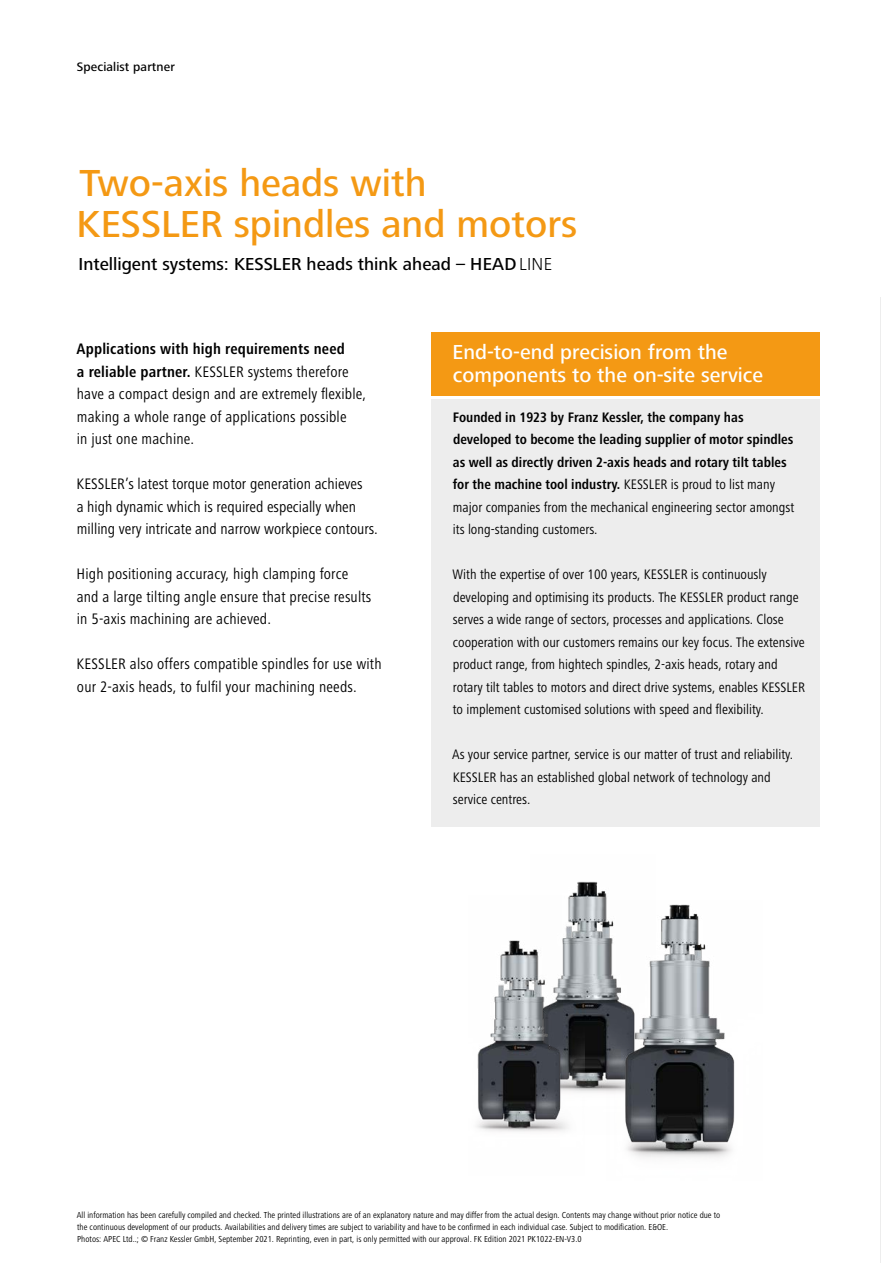
<style>
.page{position:relative;width:881px;height:1263px;background:#fff}
.page>*{position:absolute;margin:0;border:0;box-sizing:border-box;transform-origin:0 0}
.t1{font:500 39px/40.5px "Frutiger Next LTK4";color:#f49914}
.t2{font:500 21px/22.5px "Frutiger Next LTK4";color:#fff}
.t3{font:500 18px "Frutiger Next LTK4";color:#000}
.t4{font:condensed 15.75px/22.5px "Frutiger Next LTK4";letter-spacing:.01em;color:#000}
.t5{font:condensed 14.25px/22.5px "Frutiger Next LTK4";color:#000}
.t6{font:700 condensed 14.25px/22.5px "Frutiger Next LTK4";color:#000}
.t7{font:500 12.75px "Frutiger Next LTK4";letter-spacing:.01em;color:#000}
.t8{font:condensed 9px/12px "Frutiger Next LTK4";color:#000}
.s1{font-weight:300}
.s2{font-weight:700}
.s3{font-weight:400}
</style>
<div class="page">
<div style="left:431px;top:399px;width:388px;height:428px;background:#ededed"></div>
<div style="left:431px;top:332px;width:388px;height:63px;background:#f49914"></div>
<img style="left:572px;top:881px;width:35px;height:212px">
<img style="left:477px;top:895px;width:107px;height:237px">
<img style="left:606px;top:900px;width:129px;height:258px">
<p class="t7" style="left:77px;top:60px;width:100px">Specialist partner</p>
<h1 class="t1" style="left:77px;top:163px;width:502px">Two-axis heads with<br>KESSLER spindles and motors</h1>
<p class="t3" style="left:78px;top:254px;width:475px">Intelligent systems: KESSLER heads think ahead – HEAD<span class="s1">LINE</span></p>
<p class="t4" style="left:77px;top:338px;width:291px"><span class="s2">Applications with high requirements need<br>a reliable partner.</span> KESSLER systems therefore have a compact design and are extremely flexible, making a whole range of applications possible<br>in just one machine.</p>
<p class="t4" style="left:77px;top:473px;width:303px">KESSLER’s latest torque motor generation achieves<br>a high dynamic which is required especially when milling very intricate and narrow workpiece contours.</p>
<p class="t4" style="left:77px;top:563px;width:296px">High positioning accuracy, high clamping force and a large tilting angle ensure that precise results in 5-axis machining are achieved.</p>
<p class="t4" style="left:77px;top:653px;width:306px">KESSLER also offers compatible spindles for use with our 2-axis heads, to fulfil your machining needs.</p>
<h2 class="t2" style="left:452px;top:341px;width:312px">End-to-end precision from the components to the on-site service</h2>
<p class="t6" style="left:452px;top:406px;width:343px">Founded in 1923 by Franz Kessler, the company has developed to become the leading supplier of motor spindles as well as directly driven 2-axis heads and rotary tilt tables for the machine tool industry. <span class="s3">KESSLER is proud to list many major companies from the mechanical engineering sector amongst its long-standing customers.</span></p>
<p class="t5" style="left:452px;top:563px;width:354px">With the expertise of over 100 years, KESSLER is continuously developing and optimising its products. The KESSLER product range serves a wide range of sectors, processes and applications. Close cooperation with our customers remains our key focus. The extensive product range, from hightech spindles, 2-axis heads, rotary and rotary tilt tables to motors and direct drive systems, enables KESSLER to implement customised solutions with speed and flexibility.</p>
<p class="t5" style="left:452px;top:743px;width:342px">As your service partner, service is our matter of trust and reliability.<br>KESSLER has an established global network of technology and service centres.</p>
<p class="t8" style="left:77px;top:1209px;width:645px">All information has been carefully compiled and checked. The printed illustrations are of an explanatory nature and may differ from the actual design. Contents may change without prior notice due to the continuous development of our products. Availabilities and delivery times are subject to variability and have to be confirmed in each individual case. Subject to modification. E&amp;OE.<br>Photos: APEC Ltd..; © Franz Kessler GmbH, September 2021. Reprinting, even in part, is only permitted with our approval. FK Edition 2021 PK1022-EN-V3.0</p>
</div>
